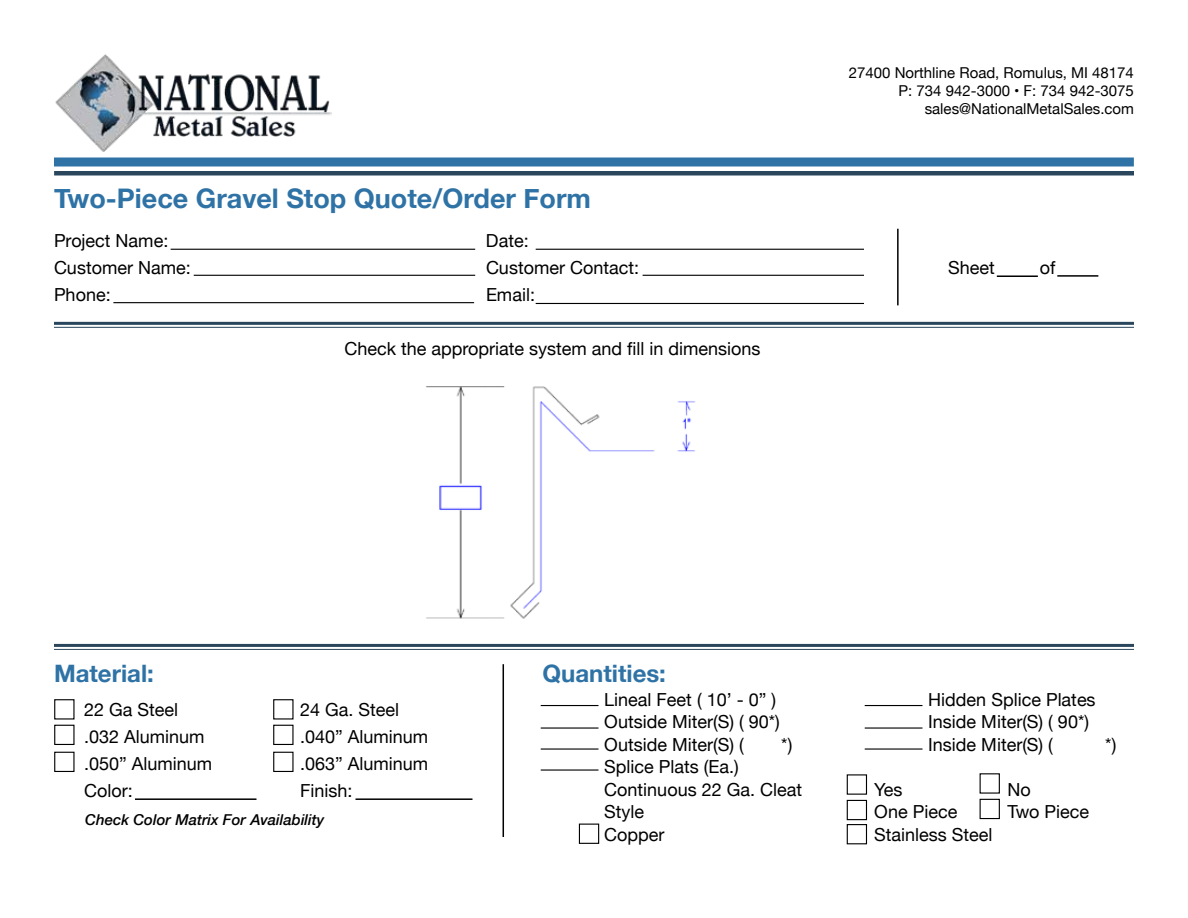
<style>
.page{position:relative;width:1188px;height:918px;background:#fff}
.page>*{position:absolute;margin:0;border:0;box-sizing:border-box;transform-origin:0 0}
.t1{font:700 27px "Helvetica Neue";color:#2f73a6}
.t2{font:700 24px "Helvetica Neue";color:#2f73a6}
.t3{font:18px/22.5px "Helvetica Neue";color:#000}
.t4{font:15px/18px "Helvetica Neue";color:#000;text-align:right}
.t5{font:italic 500 15px "Helvetica Neue";color:#000}
</style>
<div class="page">
<img style="left:55px;top:54px;width:277px;height:98px">
<div style="left:54px;top:158px;width:1080px;height:8px;background:#2f73a6"></div>
<div style="left:54px;top:171px;width:1080px;height:5px;background:#29465c"></div>
<div style="left:54px;top:699px;width:21px;height:21px;border:1px solid #000"></div>
<div style="left:54px;top:725px;width:21px;height:20px;border:1px solid #000"></div>
<div style="left:54px;top:752px;width:21px;height:20px;border:1px solid #000"></div>
<div style="left:273px;top:699px;width:21px;height:21px;border:1px solid #000"></div>
<div style="left:273px;top:725px;width:21px;height:20px;border:1px solid #000"></div>
<div style="left:273px;top:752px;width:21px;height:20px;border:1px solid #000"></div>
<hr style="left:541px;top:705px;width:57px;height:1px;background:#000">
<hr style="left:541px;top:727px;width:57px;height:2px;background:#000">
<hr style="left:541px;top:748px;width:57px;height:2px;background:#000">
<hr style="left:541px;top:769px;width:57px;height:2px;background:#000">
<hr style="left:135px;top:798px;width:121px;height:2px;background:#000">
<hr style="left:356px;top:798px;width:116px;height:2px;background:#000">
<hr style="left:865px;top:705px;width:57px;height:1px;background:#000">
<hr style="left:865px;top:727px;width:57px;height:2px;background:#000">
<hr style="left:865px;top:748px;width:57px;height:2px;background:#000">
<hr style="left:503px;top:664px;width:1px;height:173px;background:#000">
<hr style="left:54px;top:644px;width:1080px;height:3px;background:#29465c">
<hr style="left:54px;top:649px;width:1080px;height:1px;background:#29465c">
<hr style="left:54px;top:322px;width:1080px;height:3px;background:#29465c">
<hr style="left:54px;top:327px;width:1080px;height:1px;background:#29465c">
<div style="left:847px;top:774px;width:20px;height:21px;border:1px solid #000"></div>
<div style="left:847px;top:800px;width:20px;height:20px;border:1px solid #000"></div>
<div style="left:980px;top:799px;width:20px;height:20px;border:1px solid #000"></div>
<div style="left:579px;top:824px;width:20px;height:20px;border:1px solid #000"></div>
<div style="left:847px;top:824px;width:20px;height:20px;border:1px solid #000"></div>
<img style="left:426px;top:386px;width:270px;height:233px">
<hr style="left:171px;top:249px;width:304px;height:1px;background:#000">
<hr style="left:536px;top:249px;width:328px;height:1px;background:#000">
<hr style="left:194px;top:275px;width:281px;height:1px;background:#000">
<hr style="left:113px;top:302px;width:361px;height:1px;background:#000">
<hr style="left:643px;top:275px;width:221px;height:1px;background:#000">
<hr style="left:536px;top:303px;width:328px;height:1px;background:#000">
<hr style="left:897px;top:229px;width:2px;height:76px;background:#000">
<hr style="left:997px;top:275px;width:41px;height:2px;background:#000">
<hr style="left:1057px;top:275px;width:41px;height:2px;background:#000">
<h1 class="t1" style="left:54px;top:177px;width:538px">Two-Piece Gravel Stop Quote/Order Form</h1>
<p class="t4" style="left:849px;top:65px;width:287px">27400 Northline Road, Romulus, MI 48174<br>P: 734 942-3000 • F: 734 942-3075 sales@NationalMetalSales.com</p>
<p class="t3" style="left:54px;top:230px;width:116px">Project Name:</p>
<p class="t3" style="left:486px;top:230px;width:44px">Date:</p>
<p class="t3" style="left:54px;top:257px;width:138px">Customer Name:</p>
<p class="t3" style="left:486px;top:257px;width:155px">Customer Contact:</p>
<p class="t3" style="left:948px;top:257px;width:48px">Sheet</p>
<p class="t3" style="left:1040px;top:257px;width:17px">of</p>
<p class="t3" style="left:54px;top:284px;width:58px">Phone:</p>
<p class="t3" style="left:486px;top:284px;width:51px">Email:</p>
<h2 class="t2" style="left:54px;top:655px;width:101px">Material:</h2>
<p class="t3" style="left:345px;top:338px;width:418px">Check the appropriate system and fill in dimensions</p>
<h2 class="t2" style="left:542px;top:655px;width:125px">Quantities:</h2>
<p class="t3" style="left:84px;top:700px;width:96px">22 Ga Steel</p>
<p class="t3" style="left:300px;top:700px;width:101px">24 Ga. Steel</p>
<p class="t3" style="left:84px;top:727px;width:122px">.032 Aluminum</p>
<p class="t3" style="left:300px;top:727px;width:130px">.040” Aluminum</p>
<p class="t3" style="left:84px;top:754px;width:130px">.050” Aluminum</p>
<p class="t3" style="left:300px;top:754px;width:130px">.063” Aluminum</p>
<p class="t3" style="left:84px;top:781px;width:50px">Color:</p>
<p class="t3" style="left:300px;top:781px;width:54px">Finish:</p>
<p class="t5" style="left:85px;top:807px;width:241px">Check Color Matrix For Availability</p>
<p class="t3" style="left:604px;top:689px;width:173px">Lineal Feet ( 10’ - 0” )</p>
<p class="t3" style="left:928px;top:689px;width:169px">Hidden Splice Plates</p>
<p class="t3" style="left:604px;top:712px;width:177px">Outside Miter(S) ( 90*)</p>
<p class="t3" style="left:928px;top:712px;width:162px">Inside Miter(S) ( 90*)</p>
<p class="t3" style="left:604px;top:734px;width:141px">Outside Miter(S) (</p>
<p class="t3" style="left:781px;top:734px;width:12px">*)</p>
<p class="t3" style="left:928px;top:734px;width:126px">Inside Miter(S) (</p>
<p class="t3" style="left:1105px;top:734px;width:12px">*)</p>
<p class="t3" style="left:604px;top:757px;width:199px">Splice Plats (Ea.)<br>Continuous 22 Ga. Cleat</p>
<p class="t3" style="left:874px;top:779px;width:30px">Yes</p>
<p class="t3" style="left:1007px;top:779px;width:25px">No</p>
<p class="t3" style="left:604px;top:802px;width:41px">Style</p>
<p class="t3" style="left:874px;top:802px;width:85px">One Piece</p>
<p class="t3" style="left:1007px;top:802px;width:83px">Two Piece</p>
<p class="t3" style="left:604px;top:824px;width:62px">Copper</p>
<p class="t3" style="left:874px;top:824px;width:120px">Stainless Steel</p>
</div>
